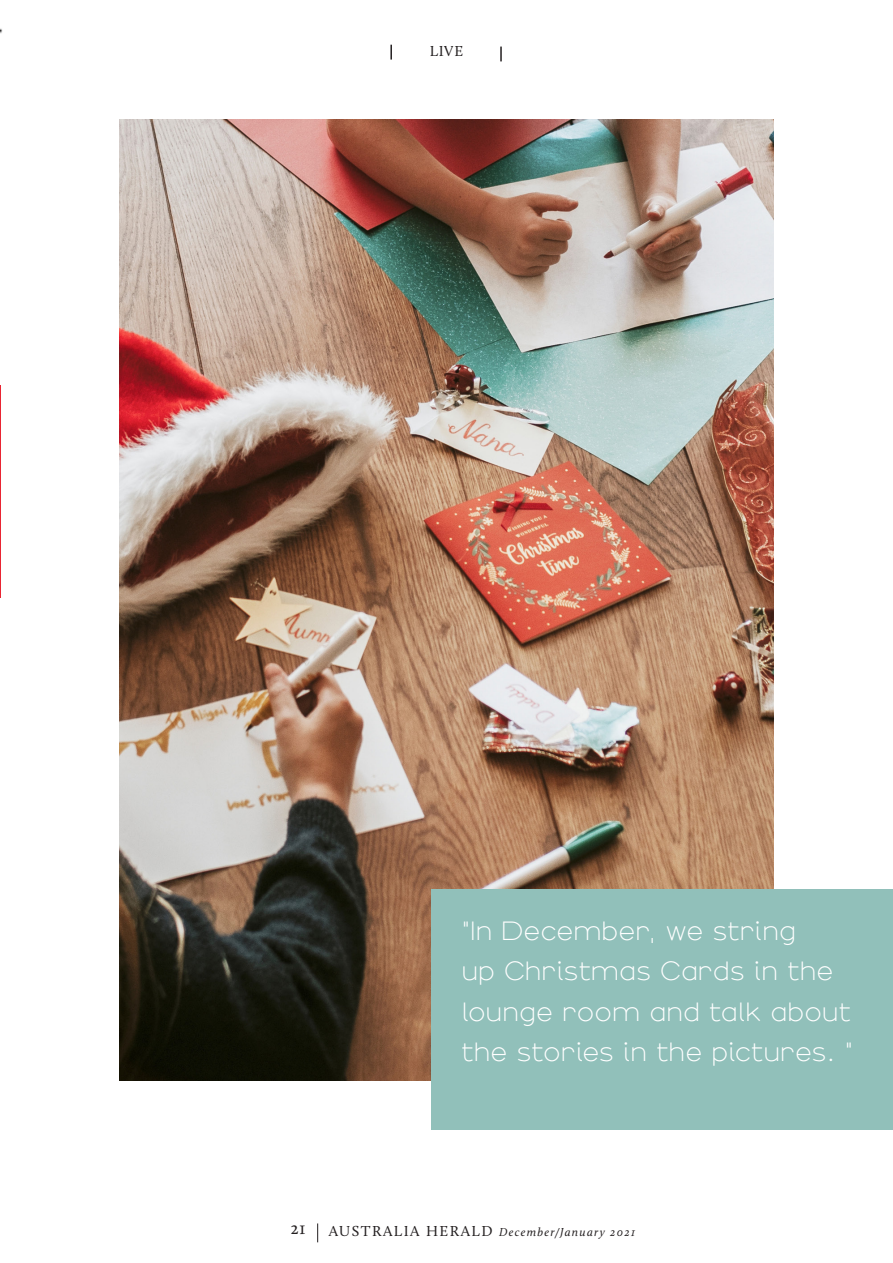
<style>
.page{position:relative;width:893px;height:1263px;background:#fff}
.page>*{position:absolute;margin:0;border:0;box-sizing:border-box;transform-origin:0 0}
.t1{font:300 28.5px/40.5px "Arbotek";color:#fff}
.t2{font:18px "Calluna";color:#231f20}
.By_line{font:15px "Calluna";color:#231f20}
.t3{font:italic 12px "Calluna";letter-spacing:.1em;color:#231f20}
.s1{font-style:normal;font-size:15px}
</style>
<div class="page">
<hr style="left:0;top:385px;width:1px;height:213px;background:#e92533">
<svg style="left:390px;top:45px;width:2px;height:15px"></svg>
<svg style="left:500px;top:47px;width:2px;height:14px"></svg>
<img style="left:119px;top:119px;width:655px;height:961px">
<div style="left:431px;top:889px;width:462px;height:241px;background:#91c0ba"></div>
<svg style="left:317px;top:1223px;width:1px;height:19px"></svg>
<p class="By_line" style="left:430px;top:42px;width:35px">LIVE</p>
<p class="t1" style="left:461px;top:910px;width:394px">"In December, we string<br>up Christmas Cards in the lounge room and talk about the stories in the pictures. "</p>
<p class="t2" style="left:291px;top:1217px;width:17px">21</p>
<p class="t3" style="left:329px;top:1225px;width:308px"><span class="s1">AUSTRALIA HERALD</span> December/January 2021</p>
</div>
